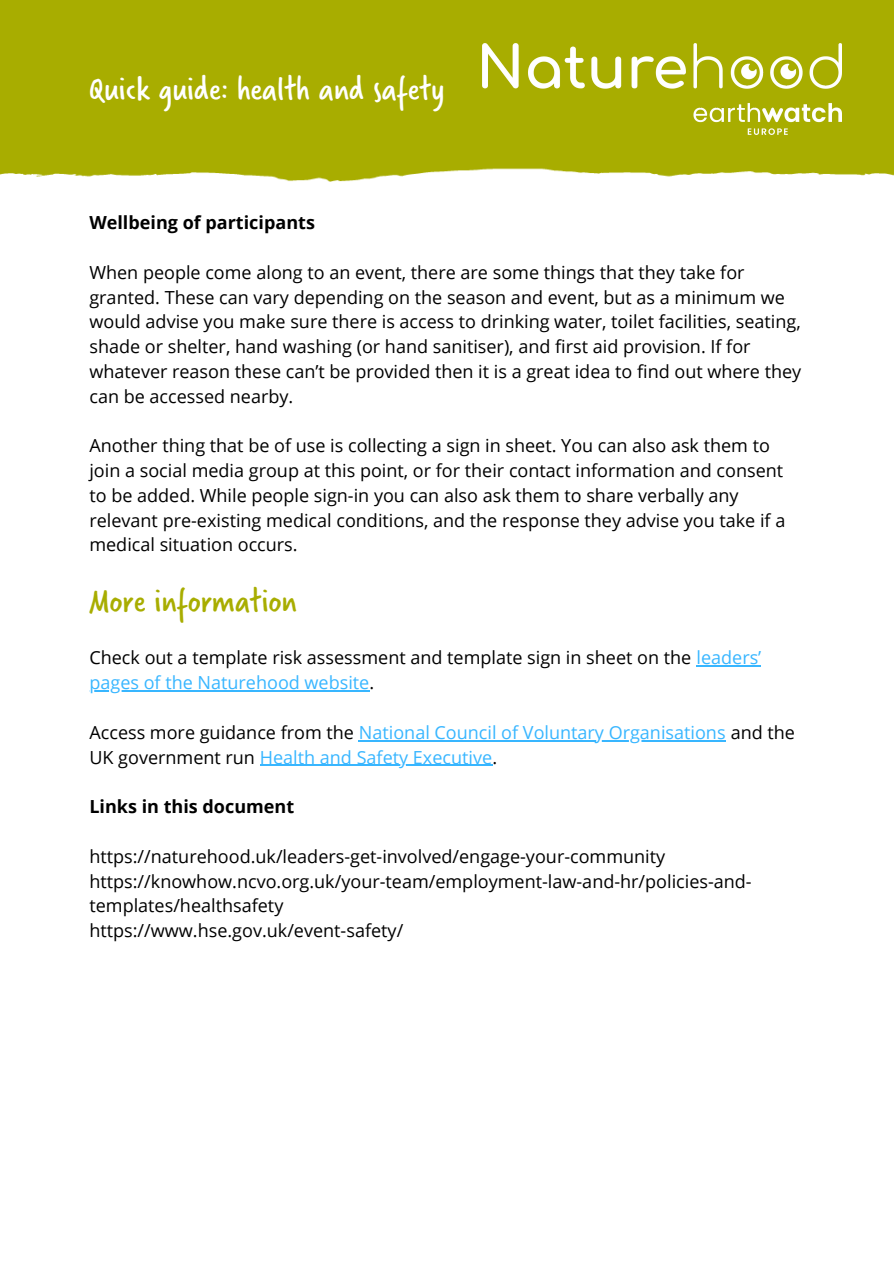
<style>
.page{position:relative;width:894px;height:1264px;background:#fff}
.page>*{position:absolute;margin:0;border:0;box-sizing:border-box;transform-origin:0 0}
.t1{font:36px "Verveine";color:#fff}
.t2{font:36px "Verveine";color:#a8ad00}
.t3{font:18px/24.8px "Open Sans";color:#000}
.t4{font:18px/24.8px "Open Sans";color:#38b6ff}
.t5{font:700 18px "Open Sans";color:#000}
.s1{color:#38b6ff}
.s2{color:#000}
</style>
<div class="page">
<div style="left:0;top:0;width:893px;height:135px;background:#a8ad00"></div>
<img style="left:0;top:110px;width:893px;height:71px">
<img style="left:483px;top:44px;width:358px;height:91px">
<hr style="left:696px;top:665px;width:65px;height:1px;background:#38b6ff">
<hr style="left:89px;top:690px;width:280px;height:1px;background:#38b6ff">
<hr style="left:359px;top:740px;width:366px;height:1px;background:#38b6ff">
<hr style="left:260px;top:764px;width:232px;height:1px;background:#38b6ff">
<p class="t1" style="left:89px;top:65px;width:357px">Quick guide: health and safety</p>
<p class="t5" style="left:89px;top:210px;width:227px">Wellbeing of participants</p>
<p class="t3" style="left:89px;top:259px;width:713px">When people come along to an event, there are some things that they take for granted. These can vary depending on the season and event, but as a minimum we would advise you make sure there is access to drinking water, toilet facilities, seating, shade or shelter, hand washing (or hand sanitiser), and first aid provision. If for whatever reason these can’t be provided then it is a great idea to find out where they can be accessed nearby.</p>
<p class="t3" style="left:89px;top:433px;width:697px">Another thing that be of use is collecting a sign in sheet. You can also ask them to join a social media group at this point, or for their contact information and consent to be added. While people sign-in you can also ask them to share verbally any relevant pre-existing medical conditions, and the response they advise you take if a medical situation occurs.</p>
<p class="t2" style="left:89px;top:576px;width:209px">More information</p>
<p class="t3" style="left:89px;top:645px;width:673px">Check out a template risk assessment and template sign in sheet on the <span class="s1">leaders’ pages of the Naturehood website</span>.</p>
<p class="t4" style="left:89px;top:719px;width:706px"><span class="s2">Access more guidance from the</span> National Council of Voluntary Organisations <span class="s2">and the<br>UK government run</span> Health and Safety Executive<span class="s2">.</span></p>
<p class="t5" style="left:89px;top:794px;width:206px">Links in this document</p>
<p class="t3" style="left:89px;top:843px;width:577px">https://naturehood.uk/leaders-get-involved/engage-your-community</p>
<p class="t3" style="left:89px;top:868px;width:663px">https://knowhow.ncvo.org.uk/your-team/employment-law-and-hr/policies-and&shy;templates/healthsafety</p>
<p class="t3" style="left:89px;top:917px;width:315px">https://www.hse.gov.uk/event-safety/</p>
</div>
